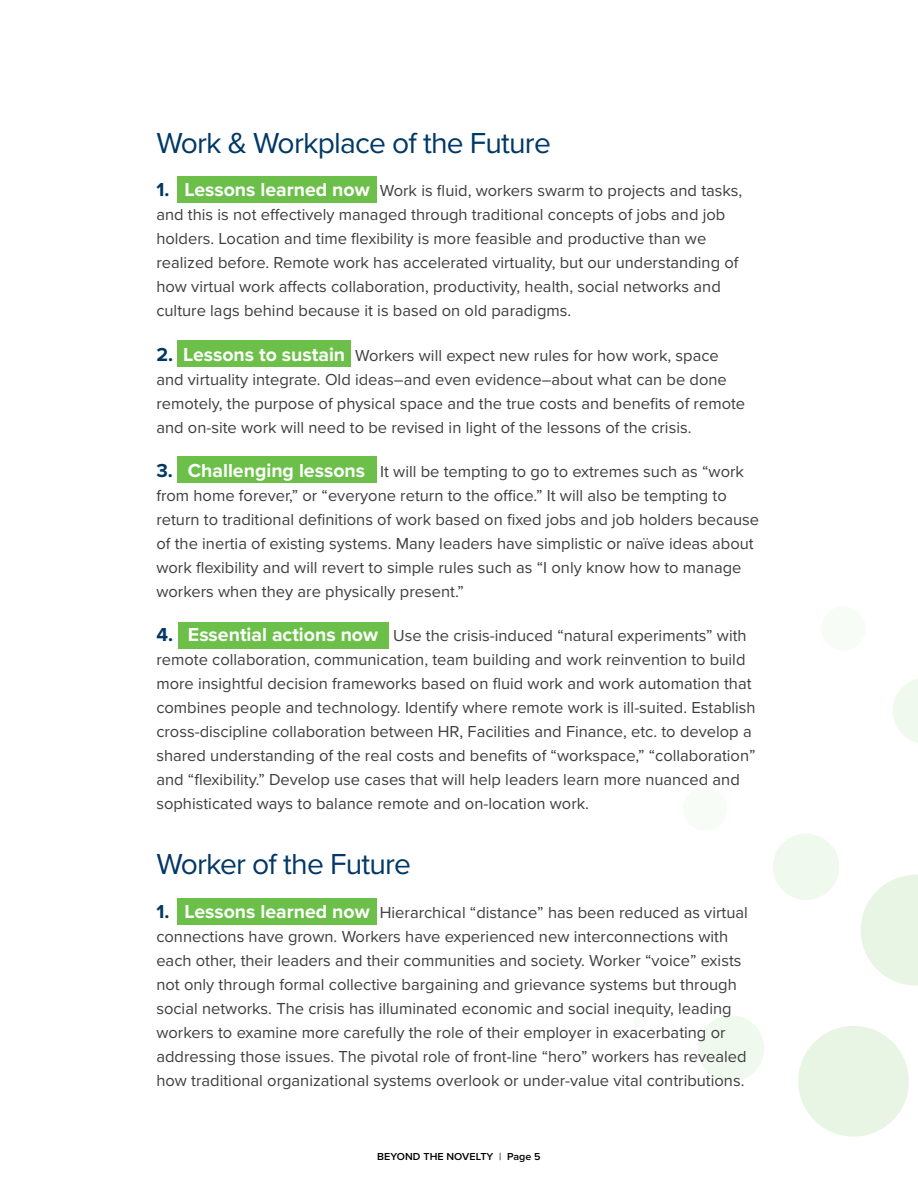
<style>
.page{position:relative;width:918px;height:1188px;background:#fff}
.page>*{position:absolute;margin:0;border:0;box-sizing:border-box;transform-origin:0 0}
.t1{font:30px "Proxima Nova";letter-spacing:-.025em;color:#003866}
.t2{font:16.5px/24px "Proxima Nova";color:#3e3e3f}
.t3{font:600 10.5px "Proxima Nova";letter-spacing:.005em;color:#000}
.s1{font-weight:700;font-size:19.5px;color:#003764}
.s2{font-weight:700;font-size:19.5px;color:#fff}
.s3{font-weight:400}
</style>
<div class="page">
<svg style="left:698px;top:679px;width:220px;height:458px"></svg>
<div style="left:178px;top:622px;width:211px;height:26px;background:#6cc04a"></div>
<div style="left:177px;top:457px;width:200px;height:26px;background:#6cc04a"></div>
<div style="left:177px;top:340px;width:174px;height:26px;background:#6cc04a"></div>
<div style="left:177px;top:177px;width:200px;height:26px;background:#6cc04a"></div>
<div style="left:177px;top:899px;width:200px;height:26px;background:#6cc04a"></div>
<h1 class="t1" style="left:156px;top:121px;width:396px">Work &amp; Workplace of the Future</h1>
<h2 class="t2" style="left:156px;top:178px;width:588px"><span class="s1">1.</span> <span class="s2">Lessons learned now</span> Work is fluid, workers swarm to projects and tasks, and this is not effectively managed through traditional concepts of jobs and job holders. Location and time flexibility is more feasible and productive than we realized before. Remote work has accelerated virtuality, but our understanding of how virtual work affects collaboration, productivity, health, social networks and culture lags behind because it is based on old paradigms.</h2>
<h2 class="t2" style="left:156px;top:343px;width:590px"><span class="s1">2.</span> <span class="s2">Lessons to sustain</span> Workers will expect new rules for how work, space and virtuality integrate. Old ideas–and even evidence–about what can be done remotely, the purpose of physical space and the true costs and benefits of remote and on-site work will need to be revised in light of the lessons of the crisis.</h2>
<h2 class="t2" style="left:156px;top:459px;width:604px"><span class="s1">3.</span> <span class="s2">Challenging lessons</span> It will be tempting to go to extremes such as “work from home forever,” or “everyone return to the office.” It will also be tempting to return to traditional definitions of work based on fixed jobs and job holders because of the inertia of existing systems. Many leaders have simplistic or naïve ideas about work flexibility and will revert to simple rules such as “I only know how to manage workers when they are physically present.”</h2>
<h2 class="t2" style="left:156px;top:623px;width:601px"><span class="s1">4.</span> <span class="s2">Essential actions now</span> Use the crisis-induced “natural experiments” with remote collaboration, communication, team building and work reinvention to build more insightful decision frameworks based on fluid work and work automation that combines people and technology. Identify where remote work is ill-suited. Establish cross-discipline collaboration between HR, Facilities and Finance, etc. to develop a shared understanding of the real costs and benefits of “workspace,” “collaboration” and “flexibility.” Develop use cases that will help leaders learn more nuanced and sophisticated ways to balance remote and on-location work.</h2>
<h1 class="t1" style="left:156px;top:842px;width:256px">Worker of the Future</h1>
<h2 class="t2" style="left:156px;top:900px;width:593px"><span class="s1">1.</span> <span class="s2">Lessons learned now</span> Hierarchical “distance” has been reduced as virtual connections have grown. Workers have experienced new interconnections with each other, their leaders and their communities and society. Worker “voice” exists not only through formal collective bargaining and grievance systems but through social networks. The crisis has illuminated economic and social inequity, leading workers to examine more carefully the role of their employer in exacerbating or addressing those issues. The pivotal role of front-line “hero” workers has revealed how traditional organizational systems overlook or under-value vital contributions.</h2>
<p class="t3" style="left:377px;top:1149px;width:165px">BEYOND THE NOVELTY <span class="s3">|</span> Page 5</p>
</div>
